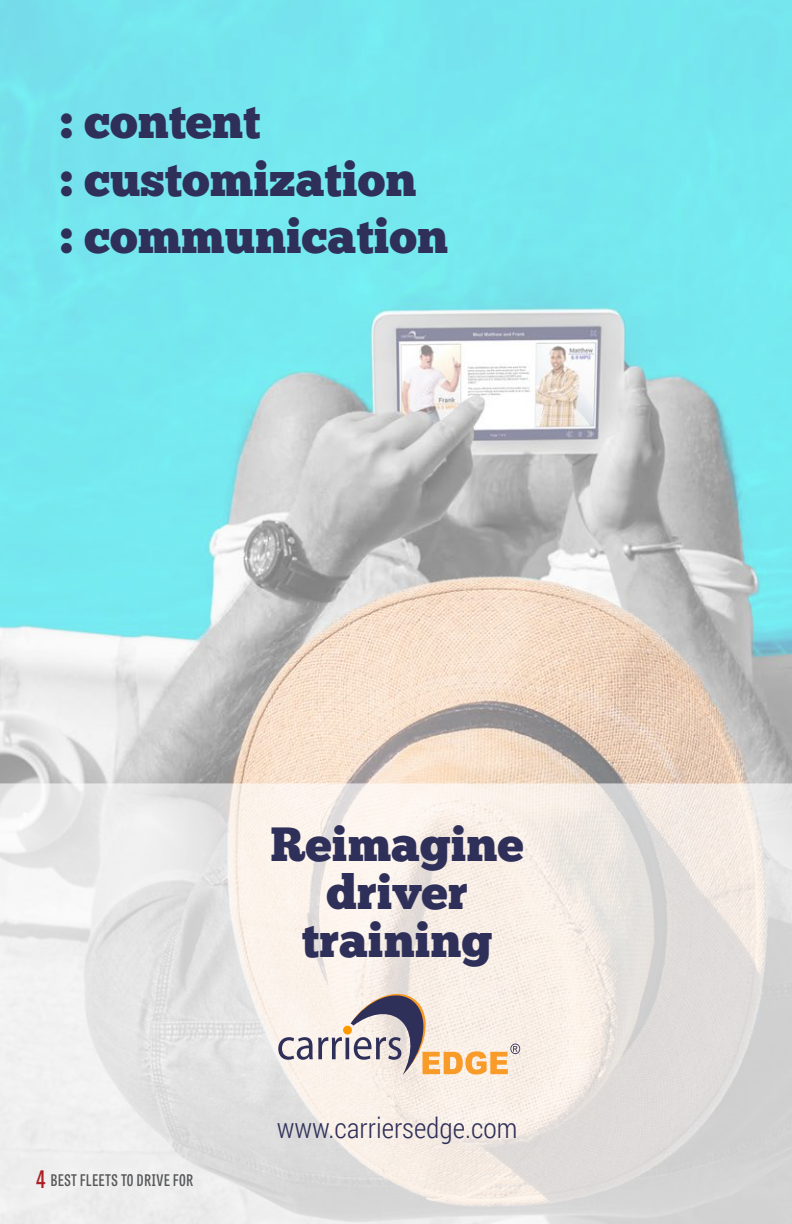
<style>
.page{position:relative;width:792px;height:1224px;background:#fff}
.page>*{position:absolute;margin:0;border:0;box-sizing:border-box;transform-origin:0 0}
.t1{font:48px/57.6px "Chunk Five";color:#2f305a}
.t2{font:300 28px "Roboto Condensed";color:#2f305a}
.t3{font:600 16px "Tablet Gothic Compressed";letter-spacing:.04em;color:#57585a}
.s1{font-size:24px;color:#ac1e24}
</style>
<div class="page">
<img style="left:0;top:0;width:792px;height:783px">
<svg style="left:0;top:783px;width:792px;height:441px"></svg>
<svg style="left:278px;top:987px;width:242px;height:88px;background:#ded0c8"></svg>
<div style="left:343px;top:1026px;width:9px;height:9px;background:#f90;border-radius:50%"></div>
<p class="t1" style="left:60px;top:93px;width:389px">: content<br>: customization<br>: communication</p>
<p class="t1" style="left:270px;top:820px;width:255px;line-height:48px;text-align:center">Reimagine driver training</p>
<p class="t3" style="left:36px;top:1169px;width:159px"><span class="s1">4</span> BEST FLEETS TO DRIVE FOR</p>
<p class="t2" style="left:277px;top:1109px;width:242px">www.carriersedge.com</p>
</div>
